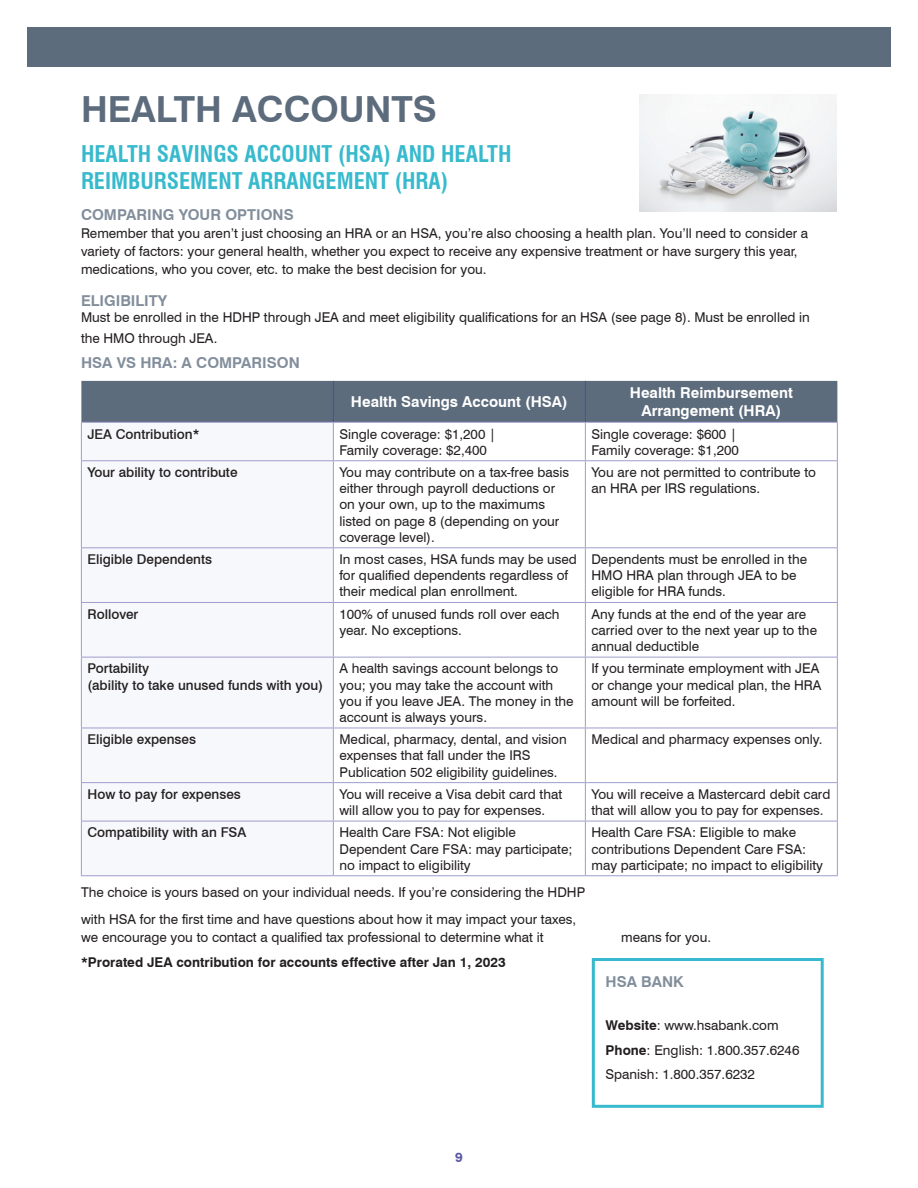
<style>
.page{position:relative;width:918px;height:1188px;background:#fff}
.page>*{position:absolute;margin:0;border:0;box-sizing:border-box;transform-origin:0 0}
.t1{font:700 36px "Swiss 721 BT";color:#5d6c7d}
.t2{font:700 condensed 22.5px/26.2px "Swiss 721 BT";color:#37bacd}
.t3{font:700 15px/18px "Swiss 721 BT";color:#fff;text-align:center}
.t4{font:700 15px "Swiss 721 BT";color:#828e9c}
.t5{font:13.5px/16.2px "Swiss 721 BT";color:#231f20}
.t6{font:500 13.5px/16.2px "Swiss 721 BT";color:#231f20}
.t7{font:700 13.5px "Swiss 721 BT";color:#231f20}
.t8{font:700 13.5px "Swiss 721 BT";color:#5a58a5}
.s1{font-weight:700}
</style>
<div class="page">
<div style="left:27px;top:27px;width:864px;height:40px;background:#5d6c7d"></div>
<div style="left:81px;top:381px;width:756px;height:41px;background:#5d6c7d"></div>
<svg style="left:82px;top:423px;width:251px;height:452px"></svg>
<svg style="left:334px;top:423px;width:503px;height:452px"></svg>
<hr style="left:81px;top:422px;width:252px;height:1px;background:#9e9dcd">
<hr style="left:333px;top:422px;width:252px;height:1px;background:#9e9dcd">
<hr style="left:585px;top:422px;width:253px;height:1px;background:#9e9dcd">
<hr style="left:585px;top:423px;width:1px;height:37px;background:#9e9dcd">
<hr style="left:81px;top:460px;width:252px;height:1px;background:#9e9dcd">
<hr style="left:333px;top:460px;width:252px;height:1px;background:#9e9dcd">
<hr style="left:585px;top:460px;width:253px;height:1px;background:#9e9dcd">
<hr style="left:585px;top:461px;width:1px;height:86px;background:#9e9dcd">
<hr style="left:81px;top:547px;width:252px;height:1px;background:#9e9dcd">
<hr style="left:333px;top:547px;width:252px;height:1px;background:#9e9dcd">
<hr style="left:585px;top:547px;width:253px;height:1px;background:#9e9dcd">
<hr style="left:585px;top:548px;width:1px;height:54px;background:#9e9dcd">
<hr style="left:81px;top:602px;width:252px;height:1px;background:#9e9dcd">
<hr style="left:333px;top:602px;width:252px;height:1px;background:#9e9dcd">
<hr style="left:585px;top:602px;width:253px;height:1px;background:#9e9dcd">
<hr style="left:585px;top:603px;width:1px;height:54px;background:#9e9dcd">
<hr style="left:81px;top:657px;width:252px;height:1px;background:#9e9dcd">
<hr style="left:333px;top:657px;width:252px;height:1px;background:#9e9dcd">
<hr style="left:585px;top:657px;width:253px;height:1px;background:#9e9dcd">
<hr style="left:585px;top:658px;width:1px;height:70px;background:#9e9dcd">
<hr style="left:81px;top:728px;width:252px;height:1px;background:#9e9dcd">
<hr style="left:333px;top:728px;width:252px;height:1px;background:#9e9dcd">
<hr style="left:585px;top:728px;width:253px;height:1px;background:#9e9dcd">
<hr style="left:585px;top:728px;width:1px;height:54px;background:#9e9dcd">
<hr style="left:81px;top:782px;width:252px;height:1px;background:#9e9dcd">
<hr style="left:333px;top:782px;width:252px;height:1px;background:#9e9dcd">
<hr style="left:585px;top:782px;width:253px;height:1px;background:#9e9dcd">
<hr style="left:585px;top:783px;width:1px;height:38px;background:#9e9dcd">
<hr style="left:81px;top:821px;width:252px;height:1px;background:#9e9dcd">
<hr style="left:333px;top:821px;width:252px;height:1px;background:#9e9dcd">
<hr style="left:585px;top:821px;width:253px;height:1px;background:#9e9dcd">
<hr style="left:585px;top:821px;width:1px;height:54px;background:#9e9dcd">
<hr style="left:81px;top:423px;width:1px;height:37px;background:#9e9dcd">
<hr style="left:81px;top:461px;width:1px;height:86px;background:#9e9dcd">
<hr style="left:81px;top:548px;width:1px;height:54px;background:#9e9dcd">
<hr style="left:81px;top:603px;width:1px;height:54px;background:#9e9dcd">
<hr style="left:81px;top:658px;width:1px;height:70px;background:#9e9dcd">
<hr style="left:81px;top:728px;width:1px;height:54px;background:#9e9dcd">
<hr style="left:81px;top:783px;width:1px;height:38px;background:#9e9dcd">
<hr style="left:81px;top:821px;width:1px;height:54px;background:#9e9dcd">
<hr style="left:81px;top:875px;width:252px;height:1px;background:#9e9dcd">
<hr style="left:333px;top:423px;width:1px;height:37px;background:#9e9dcd">
<hr style="left:837px;top:423px;width:1px;height:37px;background:#9e9dcd">
<hr style="left:333px;top:461px;width:1px;height:86px;background:#9e9dcd">
<hr style="left:837px;top:461px;width:1px;height:86px;background:#9e9dcd">
<hr style="left:333px;top:548px;width:1px;height:54px;background:#9e9dcd">
<hr style="left:837px;top:548px;width:1px;height:54px;background:#9e9dcd">
<hr style="left:333px;top:603px;width:1px;height:54px;background:#9e9dcd">
<hr style="left:837px;top:603px;width:1px;height:54px;background:#9e9dcd">
<hr style="left:333px;top:658px;width:1px;height:70px;background:#9e9dcd">
<hr style="left:837px;top:658px;width:1px;height:70px;background:#9e9dcd">
<hr style="left:333px;top:728px;width:1px;height:54px;background:#9e9dcd">
<hr style="left:837px;top:728px;width:1px;height:54px;background:#9e9dcd">
<hr style="left:333px;top:783px;width:1px;height:38px;background:#9e9dcd">
<hr style="left:837px;top:783px;width:1px;height:38px;background:#9e9dcd">
<hr style="left:333px;top:821px;width:1px;height:54px;background:#9e9dcd">
<hr style="left:837px;top:821px;width:1px;height:54px;background:#9e9dcd">
<hr style="left:333px;top:875px;width:252px;height:1px;background:#9e9dcd">
<hr style="left:585px;top:875px;width:253px;height:1px;background:#9e9dcd">
<hr style="left:333px;top:381px;width:1px;height:41px;background:#4750a2">
<hr style="left:585px;top:381px;width:1px;height:41px;background:#4750a2">
<div style="left:592px;top:958px;width:232px;height:150px;border:3px solid #37bacd"></div>
<img style="left:639px;top:94px;width:198px;height:118px">
<h1 class="t1" style="left:81px;top:87px;width:357px">HEALTH ACCOUNTS</h1>
<h2 class="t2" style="left:81px;top:141px;width:432px">HEALTH SAVINGS ACCOUNT (HSA) AND HEALTH<br>REIMBURSEMENT ARRANGEMENT (HRA)</h2>
<p class="t4" style="left:81px;top:206px;width:214px">COMPARING YOUR OPTIONS</p>
<p class="t5" style="left:81px;top:224px;width:729px;line-height:18px">Remember that you aren’t just choosing an HRA or an HSA, you’re also choosing a health plan. You’ll need to consider a variety of factors: your general health, whether you expect to receive any expensive treatment or have surgery this year, medications, who you cover, etc. to make the best decision for you.</p>
<p class="t4" style="left:81px;top:291px;width:88px">ELIGIBILITY</p>
<p class="t5" style="left:81px;top:306px;width:730px;line-height:21.6px">Must be enrolled in the HDHP through JEA and meet eligibility qualifications for an HSA (see page 8). Must be enrolled in the HMO through JEA.</p>
<p class="t4" style="left:81px;top:354px;width:220px">HSA VS HRA: A COMPARISON</p>
<p class="t3" style="left:351px;top:393px;width:218px">Health Savings Account (HSA)</p>
<p class="t3" style="left:630px;top:384px;width:164px">Health Reimbursement<br>Arrangement (HRA)</p>
<p class="t6" style="left:87px;top:426px;width:114px">JEA Contribution*</p>
<p class="t5" style="left:339px;top:426px;width:158px">Single coverage: $1,200 |<br>Family coverage: $2,400</p>
<p class="t5" style="left:591px;top:426px;width:149px">Single coverage: $600 |<br>Family coverage: $1,200</p>
<p class="t6" style="left:87px;top:464px;width:152px">Your ability to contribute</p>
<p class="t5" style="left:339px;top:464px;width:231px">You may contribute on a tax-free basis either through payroll deductions or on your own, up to the maximums listed on page 8 (depending on your coverage level).</p>
<p class="t5" style="left:591px;top:464px;width:226px">You are not permitted to contribute to an HRA per IRS regulations.</p>
<p class="t6" style="left:87px;top:551px;width:126px">Eligible Dependents</p>
<p class="t5" style="left:339px;top:551px;width:239px">In most cases, HSA funds may be used for qualified dependents regardless of their medical plan enrollment.</p>
<p class="t5" style="left:591px;top:551px;width:217px">Dependents must be enrolled in the<br>HMO HRA plan through JEA to be eligible for HRA funds.</p>
<p class="t6" style="left:87px;top:606px;width:53px">Rollover</p>
<p class="t5" style="left:339px;top:606px;width:222px">100% of unused funds roll over each year. No exceptions.</p>
<p class="t5" style="left:591px;top:606px;width:227px">Any funds at the end of the year are carried over to the next year up to the annual deductible</p>
<p class="t6" style="left:87px;top:660px;width:237px">Portability<br>(ability to take unused funds with you)</p>
<p class="t5" style="left:339px;top:660px;width:236px">A health savings account belongs to you; you may take the account with you if you leave JEA. The money in the account is always yours.</p>
<p class="t5" style="left:591px;top:660px;width:231px">If you terminate employment with JEA or change your medical plan, the HRA amount will be forfeited.</p>
<p class="t6" style="left:87px;top:731px;width:110px">Eligible expenses</p>
<p class="t5" style="left:339px;top:731px;width:229px">Medical, pharmacy, dental, and vision expenses that fall under the IRS<br>Publication 502 eligibility guidelines.</p>
<p class="t5" style="left:591px;top:731px;width:233px">Medical and pharmacy expenses only.</p>
<p class="t6" style="left:87px;top:786px;width:155px">How to pay for expenses</p>
<p class="t5" style="left:339px;top:786px;width:224px">You will receive a Visa debit card that will allow you to pay for expenses.</p>
<p class="t5" style="left:591px;top:786px;width:241px">You will receive a Mastercard debit card that will allow you to pay for expenses.</p>
<p class="t6" style="left:87px;top:824px;width:160px">Compatibility with an FSA</p>
<p class="t5" style="left:339px;top:824px;width:234px">Health Care FSA: Not eligible<br>Dependent Care FSA: may participate; no impact to eligibility</p>
<p class="t5" style="left:591px;top:824px;width:233px">Health Care FSA: Eligible to make contributions Dependent Care FSA: may participate; no impact to eligibility</p>
<p class="t5" style="left:81px;top:879px;width:506px;line-height:27px">The choice is yours based on your individual needs. If you’re considering the HDHP with HSA for the first time and have questions about how it may impact your taxes,</p>
<p class="t5" style="left:81px;top:929px;width:464px">we encourage you to contact a qualified tax professional to determine what it</p>
<p class="t5" style="left:621px;top:929px;width:92px">means for you.</p>
<p class="t7" style="left:81px;top:954px;width:426px">*Prorated JEA contribution for accounts effective after Jan 1, 2023</p>
<p class="t4" style="left:606px;top:973px;width:80px">HSA BANK</p>
<p class="t5" style="left:606px;top:1013px;width:195px;line-height:24.8px"><span class="s1">Website</span>: www.hsabank.com<br><span class="s1">Phone</span>: English: 1.800.357.6246<br>Spanish: 1.800.357.6232</p>
<p class="t8" style="left:455px;top:1149px;width:9px">9</p>
</div>
